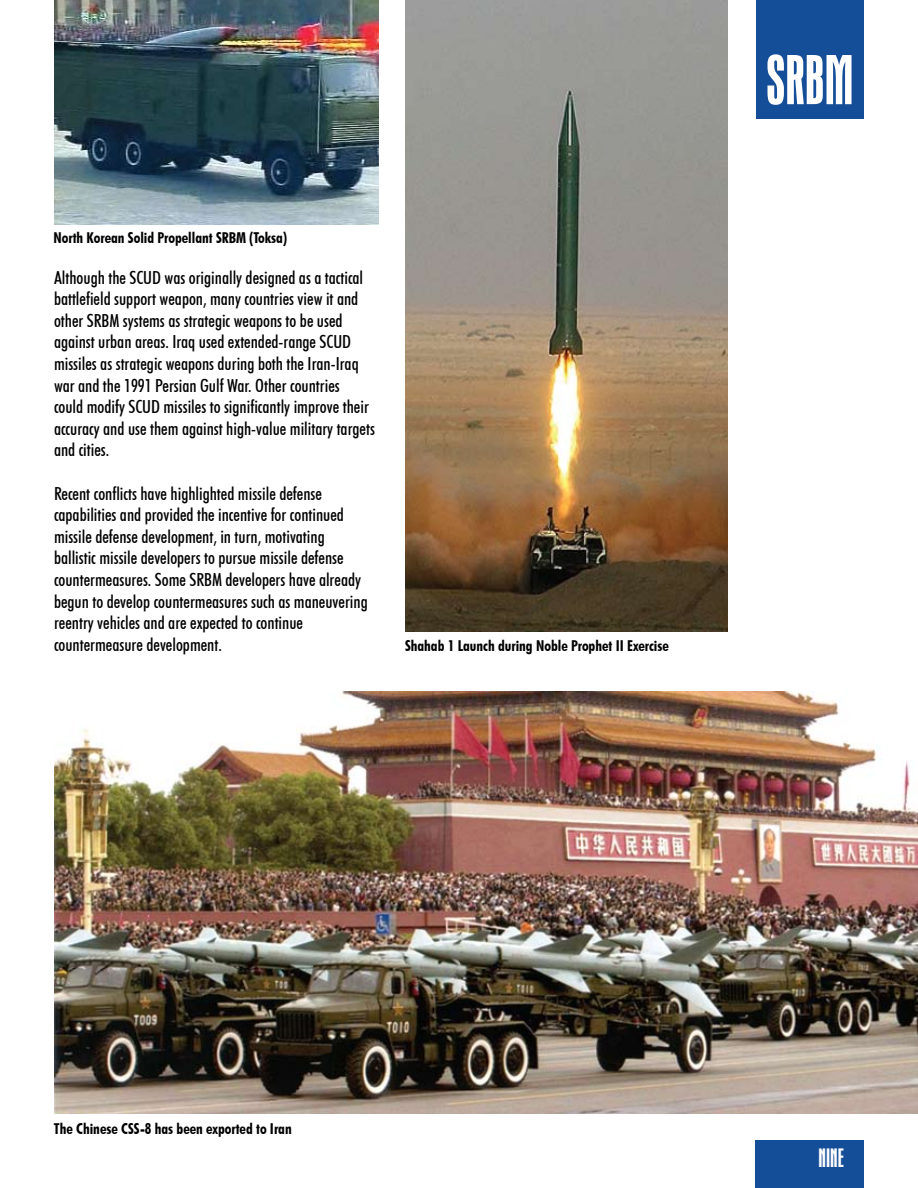
<style>
.page{position:relative;width:918px;height:1188px;background:#fff}
.page>*{position:absolute;margin:0;border:0;box-sizing:border-box;transform-origin:0 0}
.t1{font:condensed 72px "Aurora BT";color:#fff}
.t2{font:condensed 27px "Aurora BT";color:#fff}
.t3{font:500 condensed 18px/21.6px "Futura BT";color:#000}
.t4{font:700 condensed 15px "Futura BT";color:#000}
</style>
<div class="page">
<div style="left:756px;top:0;width:108px;height:118px;background:#154e98"></div>
<div style="left:756px;top:1140px;width:108px;height:48px;background:#154e98"></div>
<img style="left:54px;top:691px;width:864px;height:422px">
<img style="left:405px;top:0;width:323px;height:632px">
<img style="left:54px;top:0;width:324px;height:225px">
<p class="t4" style="left:54px;top:229px;width:235px">North Korean Solid Propellant SRBM (Toksa)</p>
<p class="t3" style="left:54px;top:266px;width:322px">Although the SCUD was originally designed as a tactical battlefield support weapon, many countries view it and other SRBM systems as strategic weapons to be used against urban areas. Iraq used extended-range SCUD missiles as strategic weapons during both the Iran-Iraq war and the 1991 Persian Gulf War. Other countries<br>could modify SCUD missiles to significantly improve their accuracy and use them against high-value military targets and cities.</p>
<p class="t3" style="left:54px;top:482px;width:315px">Recent conflicts have highlighted missile defense capabilities and provided the incentive for continued missile defense development, in turn, motivating ballistic missile developers to pursue missile defense countermeasures. Some SRBM developers have already begun to develop countermeasures such as maneuvering reentry vehicles and are expected to continue countermeasure development.</p>
<p class="t4" style="left:405px;top:636px;width:265px">Shahab 1 Launch during Noble Prophet II Exercise</p>
<h1 class="t1" style="left:766px;top:42px;width:89px">SRBM</h1>
<p class="t4" style="left:54px;top:1119px;width:239px">The Chinese CSS-8 has been exported to Iran</p>
<h2 class="t2" style="left:819px;top:1143px;width:27px">NINE</h2>
</div>
